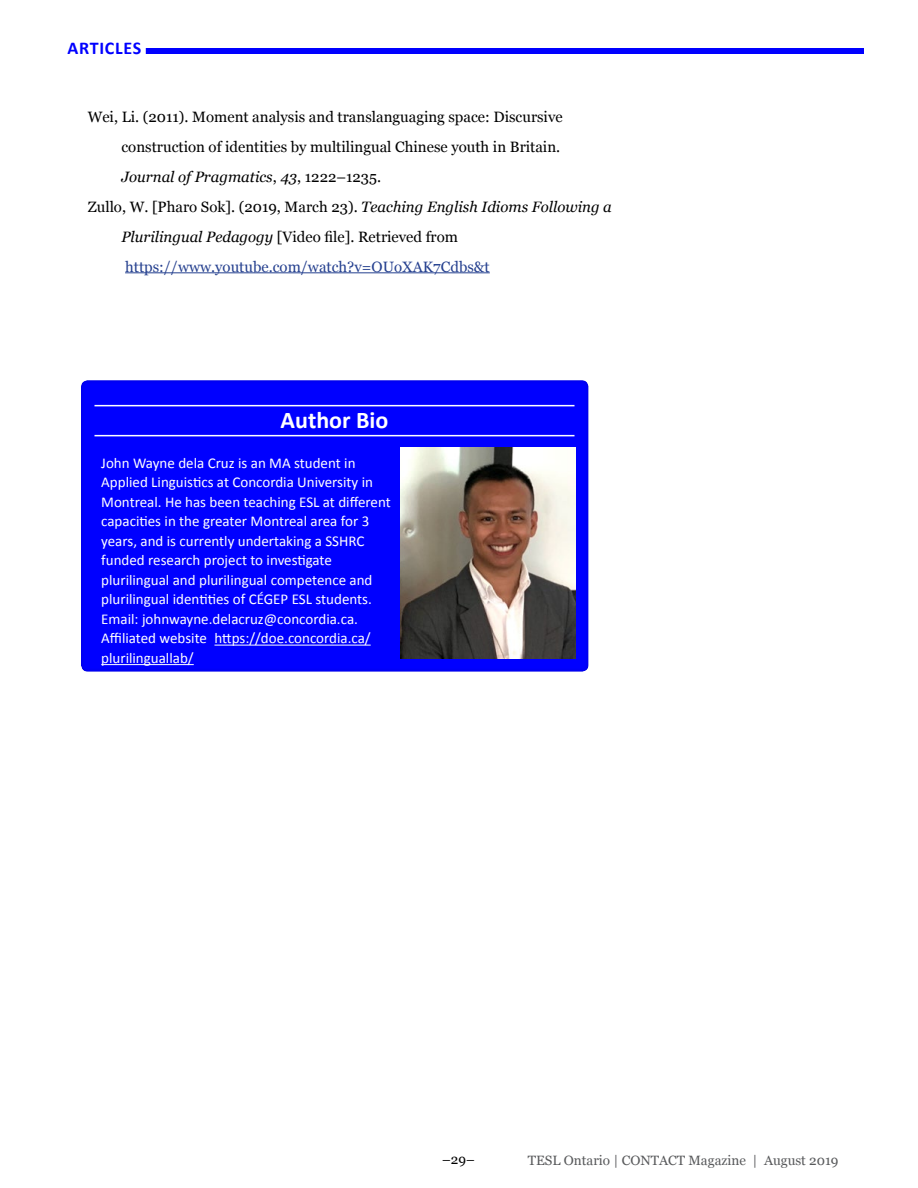
<style>
.page{position:relative;width:918px;height:1188px;background:#fff}
.page>*{position:absolute;margin:0;border:0;box-sizing:border-box;transform-origin:0 0}
.t1{font:700 24px "Calibri";color:#fff}
.t2{font:700 18px "Calibri";letter-spacing:.04em;color:#00f}
.t3{font:15px/19.5px "Calibri";color:#fff}
.References{font:15px/30px "Georgia";color:#000}
.References-2{font:15px "Georgia";color:#25408f}
.t4{font:13.5px "Georgia";color:#58595b}
.t5{font:13.5px "Georgia";color:#000}
.s1{font-style:italic}
</style>
<div class="page">
<div style="left:146px;top:48px;width:718px;height:6px;background:#00f"></div>
<hr style="left:125px;top:272px;width:365px;height:1px;background:#25408f">
<div style="left:69px;top:371px;width:532px;height:303px;background:#000;opacity:.22"></div>
<img style="left:401px;top:447px;width:175px;height:212px">
<p class="t2" style="left:68px;top:37px;width:75px">ARTICLES</p>
<p class="References" style="left:122px;top:102px;width:443px;text-indent:-34px">Wei, Li. (2011). Moment analysis and translanguaging space: Discursive construction of identities by multilingual Chinese youth in Britain.<br><span class="s1">Journal of Pragmatics</span>, <span class="s1">43</span>, 1222–1235.</p>
<p class="References" style="left:122px;top:192px;width:492px;text-indent:-34px">Zullo, W. [Pharo Sok]. (2019, March 23). <span class="s1">Teaching English Idioms Following a<br>Plurilingual Pedagogy</span> [Video file]. Retrieved from</p>
<p class="References-2" style="left:125px;top:257px;width:366px">https://www.youtube.com/watch?v=OUoXAK7Cdbs&amp;t</p>
<h1 class="t1" style="left:281px;top:405px;width:109px">Author Bio</h1>
<p class="t3" style="left:101px;top:453px;width:291px">John Wayne dela Cruz is an MA student in Applied Linguistics at Concordia University in Montreal. He has been teaching ESL at different capacities in the greater Montreal area for 3 years, and is currently undertaking a SSHRC funded research project to investigate plurilingual and plurilingual competence and plurilingual identities of CÉGEP ESL students.<br>Email: johnwayne.delacruz@concordia.ca.<br>Affiliated website https://doe.concordia.ca/ plurilinguallab/</p>
<p class="t5" style="left:442px;top:1151px;width:34px">–29–</p>
<p class="t4" style="left:528px;top:1152px;width:312px">TESL Ontario | CONTACT Magazine | August 2019</p>
</div>
